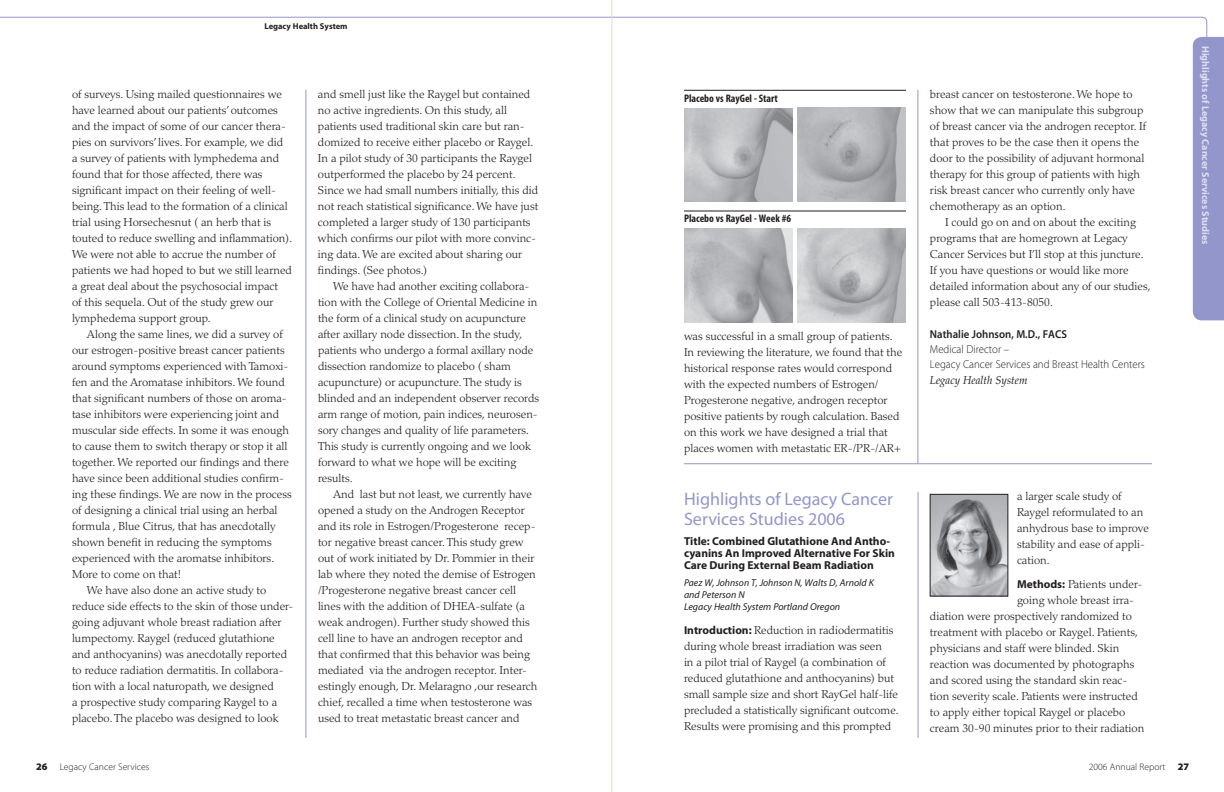
<style>
.page{position:relative;width:1224px;height:792px;background:#fff}
.page>*{position:absolute;margin:0;border:0;box-sizing:border-box;transform-origin:0 0}
.t1{font:18px/20px "Myriad Pro";color:#9396ca}
.t2{font:300 11.5px/16px "Palatino LT Std";color:#231f20}
.t3{font:700 11.5px/12px "Myriad Pro";color:#231f20}
.t4{font:300 11.5px/15px "Myriad Pro";color:#231f20;scale:.94 1}
.t5{font:600 11.5px "Myriad Pro";color:#231f20;scale:.94 1}
.t6{font:italic 11.5px "Palatino LT Std";color:#231f20;scale:.94 1}
.t7{font:700 condensed 11px "Myriad Pro";color:#231f20}
.t8{font:italic 10px/12px "Myriad Pro";color:#231f20}
.t9{font:700 10px "Myriad Pro";color:#dee0f0}
.t10{font:900 10px "Myriad Pro";color:#231f20}
.t11{font:300 9.6px "Myriad Pro";color:#231f20}
.t12{font:700 8.5px "Myriad Pro";color:#231f20}
.s1{font-family:"Myriad Pro";font-weight:700}
.s2{font-weight:900;font-size:10px}
</style>
<div class="page">
<hr style="left:0;top:17px;width:1202px;height:1px;background:#9396ca">
<hr style="left:1207px;top:22px;width:1px;height:141px;background:#9396ca">
<div style="left:1193px;top:37px;width:31px;height:283px;background:#9396ca"></div>
<hr style="left:306px;top:90px;width:1px;height:648px;background:#9396ca">
<hr style="left:918px;top:90px;width:1px;height:374px;background:#9396ca">
<hr style="left:684px;top:464px;width:468px;height:1px;background:#9396ca">
<img style="left:932px;top:496px;width:74px;height:98px">
<div style="left:930px;top:494px;width:78px;height:102px;border:1px solid #231f20"></div>
<hr style="left:918px;top:492px;width:1px;height:246px;background:#9396ca">
<hr style="left:612px;top:0;width:1px;height:792px;background:#f5d3c5">
<hr style="left:684px;top:90px;width:222px;height:1px;background:#231f20">
<hr style="left:684px;top:211px;width:222px;height:1px;background:#231f20">
<img style="left:684px;top:108px;width:108px;height:94px">
<img style="left:797px;top:108px;width:108px;height:94px">
<img style="left:684px;top:229px;width:108px;height:94px">
<img style="left:797px;top:229px;width:108px;height:94px">
<p class="t12" style="left:264px;top:20px;width:85px">Legacy Health System</p>
<p class="t2" style="left:72px;top:87px;width:222px">of surveys. Using mailed questionnaires we have learned about our patients’ outcomes and the impact of some of our cancer thera&shy;pies on survivors’ lives. For example, we did<br>a survey of patients with lymphedema and found that for those affected, there was significant impact on their feeling of well&shy;being. This lead to the formation of a clinical trial using Horsechesnut ( an herb that is touted to reduce swelling and inflammation).<br>We were not able to accrue the number of patients we had hoped to but we still learned a great deal about the psychosocial impact<br>of this sequela. Out of the study grew our lymphedema support group.</p>
<p class="t2" style="left:87px;top:327px;width:197px">Along the same lines, we did a survey of</p>
<p class="t2" style="left:72px;top:343px;width:214px">our estrogen-positive breast cancer patients</p>
<p class="t2" style="left:72px;top:359px;width:218px">around symptoms experienced with Tamoxi-</p>
<p class="t2" style="left:72px;top:375px;width:214px">fen and the Aromatase inhibitors. We found</p>
<p class="t2" style="left:72px;top:391px;width:216px">that significant numbers of those on aroma-</p>
<p class="t2" style="left:72px;top:407px;width:209px">tase inhibitors were experiencing joint and</p>
<p class="t2" style="left:72px;top:423px;width:219px">muscular side effects. In some it was enough</p>
<p class="t2" style="left:72px;top:439px;width:217px">to cause them to switch therapy or stop it all</p>
<p class="t2" style="left:72px;top:455px;width:218px">together. We reported our findings and there</p>
<p class="t2" style="left:72px;top:471px;width:214px">have since been additional studies confirm-</p>
<p class="t2" style="left:72px;top:487px;width:221px">ing these findings. We are now in the process</p>
<p class="t2" style="left:72px;top:503px;width:207px">of designing a clinical trial using an herbal</p>
<p class="t2" style="left:72px;top:519px;width:205px">formula , Blue Citrus, that has anecdotally</p>
<p class="t2" style="left:72px;top:535px;width:201px">shown benefit in reducing the symptoms</p>
<p class="t2" style="left:72px;top:551px;width:204px">experienced with the aromatse inhibitors.</p>
<p class="t2" style="left:72px;top:567px;width:111px">More to come on that!</p>
<p class="t2" style="left:87px;top:583px;width:181px">We have also done an active study to</p>
<p class="t2" style="left:72px;top:599px;width:223px">reduce side effects to the skin of those under-</p>
<p class="t2" style="left:72px;top:615px;width:211px">going adjuvant whole breast radiation after</p>
<p class="t2" style="left:72px;top:631px;width:204px">lumpectomy. Raygel (reduced glutathione</p>
<p class="t2" style="left:72px;top:647px;width:217px">and anthocyanins) was anecdotally reported</p>
<p class="t2" style="left:72px;top:663px;width:213px">to reduce radiation dermatitis. In collabora-</p>
<p class="t2" style="left:72px;top:679px;width:203px">tion with a local naturopath, we designed</p>
<p class="t2" style="left:72px;top:695px;width:207px">a prospective study comparing Raygel to a</p>
<p class="t2" style="left:72px;top:711px;width:208px">placebo. The placebo was designed to look</p>
<p class="t2" style="left:318px;top:87px;width:222px">and smell just like the Raygel but contained no active ingredients. On this study, all patients used traditional skin care but ran&shy;domized to receive either placebo or Raygel.<br>In a pilot study of 30 participants the Raygel outperformed the placebo by 24 percent.<br>Since we had small numbers initially, this did not reach statistical significance. We have just completed a larger study of 130 participants which confirms our pilot with more convinc&shy;ing data. We are excited about sharing our findings. (See photos.)</p>
<p class="t2" style="left:318px;top:279px;width:223px;text-indent:15px">We have had another exciting collabora&shy;tion with the College of Oriental Medicine in the form of a clinical study on acupuncture after axillary node dissection. In the study, patients who undergo a formal axillary node dissection randomize to placebo ( sham acupuncture) or acupuncture. The study is blinded and an independent observer records arm range of motion, pain indices, neurosen&shy;sory changes and quality of life parameters.<br>This study is currently ongoing and we look forward to what we hope will be exciting results.</p>
<p class="t2" style="left:318px;top:487px;width:221px;text-indent:15px">And last but not least, we currently have opened a study on the Androgen Receptor and its role in Estrogen/Progesterone recep&shy;tor negative breast cancer. This study grew out of work initiated by Dr. Pommier in their lab where they noted the demise of Estrogen /Progesterone negative breast cancer cell lines with the addition of DHEA-sulfate (a weak androgen). Further study showed this cell line to have an androgen receptor and that confirmed that this behavior was being mediated via the androgen receptor. Inter&shy;estingly enough, Dr. Melaragno ,our research chief, recalled a time when testosterone was used to treat metastatic breast cancer and</p>
<h1 class="t1" style="left:684px;top:489px;width:211px">Highlights of Legacy Cancer<br>Services Studies 2006</h1>
<p class="t7" style="left:684px;top:91px;width:95px">Placebo vs RayGel - Start</p>
<p class="t7" style="left:684px;top:212px;width:109px">Placebo vs RayGel - Week #6</p>
<p class="t2" style="left:684px;top:328px;width:220px">was successful in a small group of patients.<br>In reviewing the literature, we found that the historical response rates would correspond with the expected numbers of Estrogen/ Progesterone negative, androgen receptor positive patients by rough calculation. Based on this work we have designed a trial that places women with metastatic ER-/PR-/AR+</p>
<p class="t3" style="left:684px;top:535px;width:213px">Title: Combined Glutathione And Antho&shy;cyanins An Improved Alternative For Skin<br>Care During External Beam Radiation</p>
<p class="t8" style="left:684px;top:577px;width:192px">Paez W, Johnson T, Johnson N, Walts D, Arnold K and Peterson N<br>Legacy Health System Portland Oregon</p>
<p class="t2" style="left:684px;top:623px;width:216px"><span class="s1">Introduction:</span> Reduction in radiodermatitis during whole breast irradiation was seen<br>in a pilot trial of Raygel (a combination of reduced glutathione and anthocyanins) but small sample size and short RayGel half-life precluded a statistically significant outcome.<br>Results were promising and this prompted</p>
<p class="t2" style="left:930px;top:87px;width:218px">breast cancer on testosterone. We hope to show that we can manipulate this subgroup of breast cancer via the androgen receptor. If that proves to be the case then it opens the door to the possibility of adjuvant hormonal therapy for this group of patients with high risk breast cancer who currently only have chemotherapy as an option.</p>
<p class="t2" style="left:930px;top:215px;width:222px;text-indent:15px">I could go on and on about the exciting programs that are homegrown at Legacy Cancer Services but I’ll stop at this juncture.<br>If you have questions or would like more detailed information about any of our studies, please call 503-413-8050.</p>
<p class="t5" style="left:930px;top:327px;width:147px">Nathalie Johnson, M.D., FACS</p>
<p class="t4" style="left:930px;top:342px;width:230px">Medical Director –<br>Legacy Cancer Services and Breast Health Centers</p>
<p class="t6" style="left:930px;top:374px;width:105px">Legacy Health System</p>
<p class="t2" style="left:1017px;top:488px;width:134px">a larger scale study of<br>Raygel reformulated to an anhydrous base to improve stability and ease of appli&shy;cation.</p>
<p class="t2" style="left:1017px;top:576px;width:127px"><span class="s1">Methods:</span> Patients under-</p>
<p class="t2" style="left:1017px;top:592px;width:119px">going whole breast irra-</p>
<p class="t2" style="left:930px;top:608px;width:204px">diation were prospectively randomized to</p>
<p class="t2" style="left:930px;top:624px;width:210px">treatment with placebo or Raygel. Patients,</p>
<p class="t2" style="left:930px;top:640px;width:191px">physicians and staff were blinded. Skin</p>
<p class="t2" style="left:930px;top:656px;width:206px">reaction was documented by photographs</p>
<p class="t2" style="left:930px;top:672px;width:199px">and scored using the standard skin reac-</p>
<p class="t2" style="left:930px;top:688px;width:209px">tion severity scale. Patients were instructed</p>
<p class="t2" style="left:930px;top:704px;width:197px">to apply either topical Raygel or placebo</p>
<p class="t2" style="left:930px;top:720px;width:216px">cream 30-90 minutes prior to their radiation</p>
<p class="t9" style="left:1212px;top:46px;width:200px;rotate:90deg">Highlights of Legacy Cancer Services Studies</p>
<p class="t10" style="left:36px;top:760px;width:13px">26</p>
<p class="t11" style="left:60px;top:761px;width:91px">Legacy Cancer Services</p>
<p class="t11" style="left:1089px;top:761px;width:102px">2006 Annual Report <span class="s2">27</span></p>
</div>
